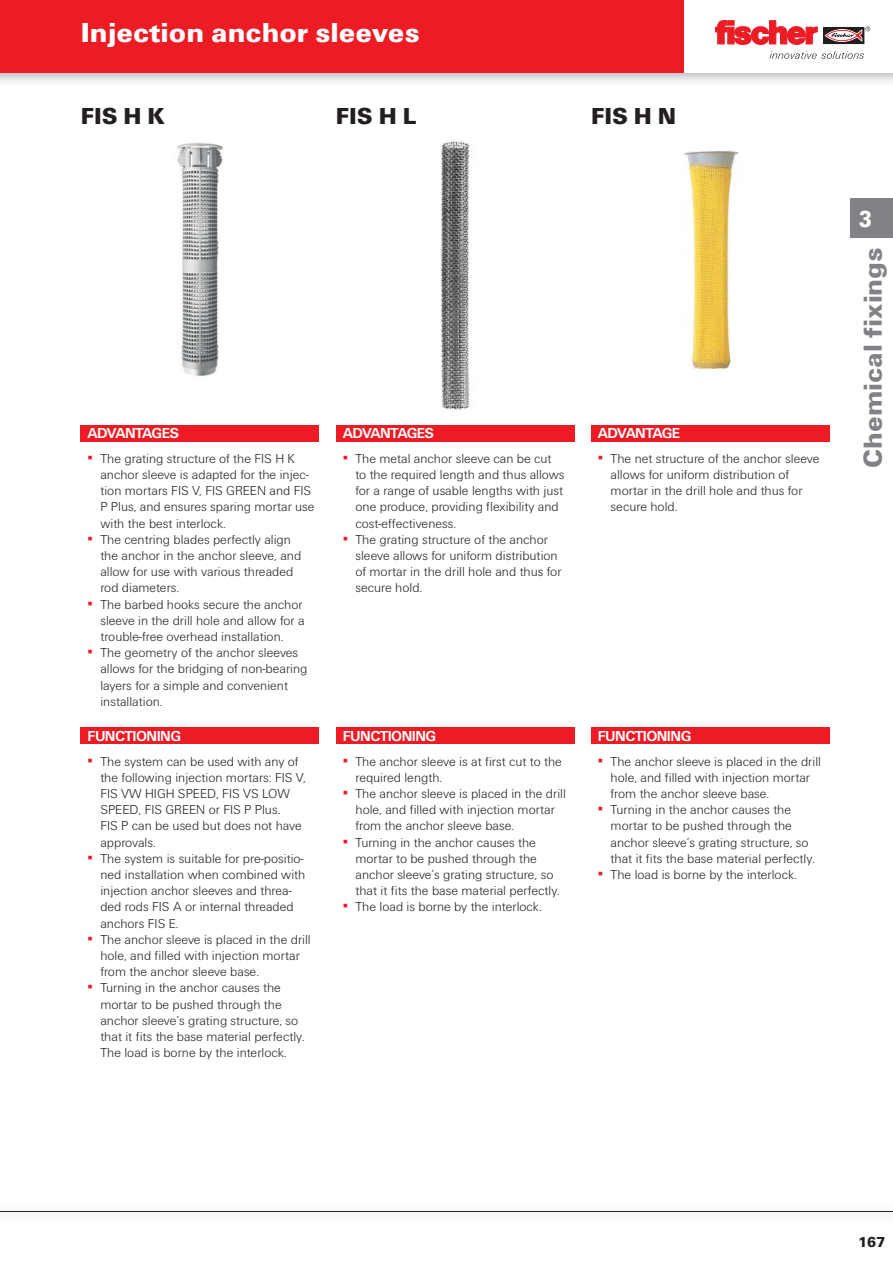
<style>
.page{position:relative;width:893px;height:1263px;background:#fff}
.page>*{position:absolute;margin:0;border:0;box-sizing:border-box;transform-origin:0 0}
.t1{font:900 28.5px "Fi We";color:#fff}
.t2{font:900 27px "Fi We";color:#808285}
.t3{font:900 24px "Fi We";color:#231f20}
.t4{font:900 24px "Fi We";color:#fff;scale:.88 1}
.t5{font:700 15px "Fi We";letter-spacing:-.04em;color:#fff}
.t6{font:900 15px "Fi We";color:#231f20}
.t7{font:300 13.5px/16.2px "Fi We";color:#231f20}
.s1{font-weight:400;color:#ed1c24}
</style>
<div class="page">
<img style="left:0;top:72px;width:893px;height:10px">
<div style="left:0;top:0;width:893px;height:72px;background:#ed1c24"></div>
<hr style="left:0;top:1211px;width:893px;height:1px;background:#231f20">
<img style="left:177px;top:143px;width:46px;height:234px">
<img style="left:440px;top:141px;width:30px;height:269px">
<img style="left:683px;top:150px;width:56px;height:220px">
<div style="left:850px;top:198px;width:43px;height:40px;background:#808285"></div>
<div style="left:685px;top:0;width:208px;height:72px;background:#fff"></div>
<svg style="left:825px;top:41px;width:37px;height:1px"></svg>
<div style="left:823px;top:27px;width:41px;height:17px;border:1px solid #231f20"></div>
<svg style="left:715px;top:21px;width:102px;height:24px"></svg>
<svg style="left:825px;top:27px;width:45px;height:14px"></svg>
<svg style="left:769px;top:51px;width:95px;height:8px"></svg>
<div style="left:81px;top:425px;width:238px;height:16px;background:#ed1c24"></div>
<div style="left:336px;top:425px;width:238px;height:16px;background:#ed1c24"></div>
<div style="left:591px;top:425px;width:238px;height:16px;background:#ed1c24"></div>
<div style="left:81px;top:728px;width:238px;height:16px;background:#ed1c24"></div>
<div style="left:336px;top:728px;width:238px;height:16px;background:#ed1c24"></div>
<div style="left:591px;top:728px;width:238px;height:16px;background:#ed1c24"></div>
<h1 class="t1" style="left:81px;top:21px;width:341px">Injection anchor sleeves</h1>
<h3 class="t3" style="left:81px;top:107px;width:86px">FIS H K</h3>
<h3 class="t3" style="left:336px;top:107px;width:82px">FIS H L</h3>
<h3 class="t3" style="left:591px;top:107px;width:87px">FIS H N</h3>
<p class="t5" style="left:88px;top:427px;width:93px">ADVANTAGES</p>
<p class="t7" style="left:100px;top:451px;width:216px;text-indent:-13px"><span class="s1">▪</span> The grating structure of the FIS H K anchor sleeve is adapted for the injec&shy;tion mortars FIS V, FIS GREEN and FIS P Plus, and ensures sparing mortar use with the best interlock.</p>
<p class="t7" style="left:100px;top:532px;width:202px;text-indent:-13px"><span class="s1">▪</span> The centring blades perfectly align the anchor in the anchor sleeve, and allow for use with various threaded rod diameters.</p>
<p class="t7" style="left:100px;top:597px;width:206px;text-indent:-13px"><span class="s1">▪</span> The barbed hooks secure the anchor sleeve in the drill hole and allow for a trouble-free overhead installation.</p>
<p class="t7" style="left:100px;top:646px;width:209px;text-indent:-13px"><span class="s1">▪</span> The geometry of the anchor sleeves allows for the bridging of non-bearing layers for a simple and convenient installation.</p>
<p class="t5" style="left:88px;top:730px;width:95px">FUNCTIONING</p>
<p class="t7" style="left:100px;top:754px;width:207px;text-indent:-13px"><span class="s1">▪</span> The system can be used with any of the following injection mortars: FIS V,<br>FIS VW HIGH SPEED, FIS VS LOW<br>SPEED, FIS GREEN or FIS P Plus.<br>FIS P can be used but does not have approvals.</p>
<p class="t7" style="left:100px;top:851px;width:206px;text-indent:-13px"><span class="s1">▪</span> The system is suitable for pre-positio&shy;ned installation when combined with injection anchor sleeves and threa&shy;ded rods FIS A or internal threaded anchors FIS E.</p>
<p class="t7" style="left:100px;top:932px;width:212px;text-indent:-13px"><span class="s1">▪</span> The anchor sleeve is placed in the drill hole, and filled with injection mortar from the anchor sleeve base.</p>
<p class="t7" style="left:100px;top:981px;width:206px;text-indent:-13px"><span class="s1">▪</span> Turning in the anchor causes the mortar to be pushed through the anchor sleeve’s grating structure, so that it fits the base material perfectly.<br>The load is borne by the interlock.</p>
<p class="t5" style="left:343px;top:427px;width:93px">ADVANTAGES</p>
<p class="t7" style="left:356px;top:451px;width:211px;text-indent:-13px"><span class="s1">▪</span> The metal anchor sleeve can be cut to the required length and thus allows for a range of usable lengths with just one produce, providing flexibility and cost-effectiveness.</p>
<p class="t7" style="left:356px;top:532px;width:208px;text-indent:-13px"><span class="s1">▪</span> The grating structure of the anchor sleeve allows for uniform distribution of mortar in the drill hole and thus for secure hold.</p>
<p class="t5" style="left:343px;top:730px;width:95px">FUNCTIONING</p>
<p class="t7" style="left:356px;top:754px;width:208px;text-indent:-13px"><span class="s1">▪</span> The anchor sleeve is at first cut to the required length.</p>
<p class="t7" style="left:356px;top:786px;width:212px;text-indent:-13px"><span class="s1">▪</span> The anchor sleeve is placed in the drill hole, and filled with injection mortar from the anchor sleeve base.</p>
<p class="t7" style="left:356px;top:835px;width:206px;text-indent:-13px"><span class="s1">▪</span> Turning in the anchor causes the mortar to be pushed through the anchor sleeve’s grating structure, so that it fits the base material perfectly.</p>
<p class="t7" style="left:343px;top:900px;width:201px"><span class="s1">▪</span> The load is borne by the interlock.</p>
<p class="t5" style="left:598px;top:427px;width:84px">ADVANTAGE</p>
<p class="t7" style="left:611px;top:451px;width:210px;text-indent:-13px"><span class="s1">▪</span> The net structure of the anchor sleeve allows for uniform distribution of mortar in the drill hole and thus for secure hold.</p>
<p class="t5" style="left:598px;top:730px;width:95px">FUNCTIONING</p>
<p class="t7" style="left:611px;top:754px;width:212px;text-indent:-13px"><span class="s1">▪</span> The anchor sleeve is placed in the drill hole, and filled with injection mortar from the anchor sleeve base.</p>
<p class="t7" style="left:611px;top:803px;width:206px;text-indent:-13px"><span class="s1">▪</span> Turning in the anchor causes the mortar to be pushed through the anchor sleeve’s grating structure, so that it fits the base material perfectly.</p>
<p class="t7" style="left:598px;top:867px;width:201px"><span class="s1">▪</span> The load is borne by the interlock.</p>
<h3 class="t4" style="left:859px;top:210px;width:16px">3</h3>
<h2 class="t2" style="left:862px;top:468px;width:222px;rotate:-90deg">Chemical fixings</h2>
<p class="t6" style="left:858px;top:1236px;width:29px">167</p>
</div>
